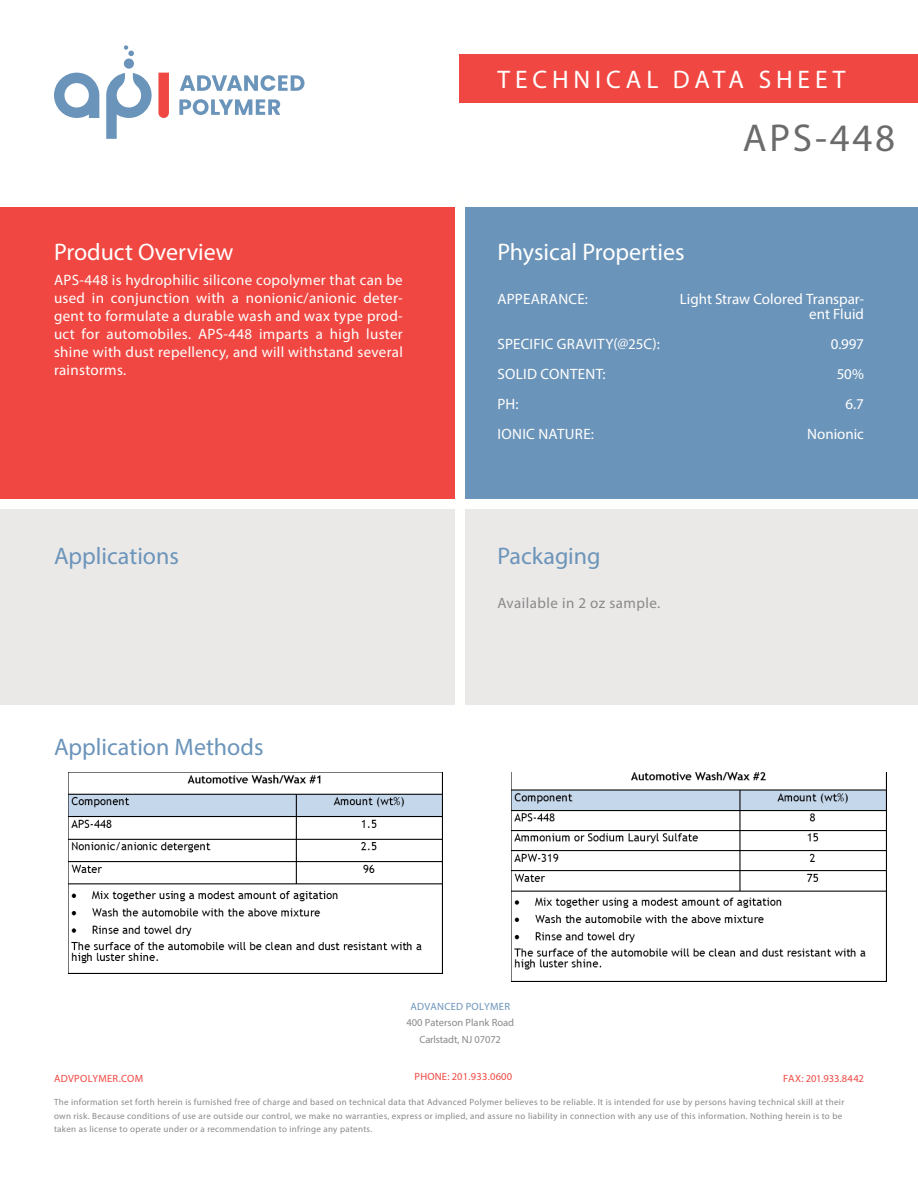
<style>
.page{position:relative;width:918px;height:1188px;background:#fff}
.page>*{position:absolute;margin:0;border:0;box-sizing:border-box;transform-origin:0 0}
.t1{font:39px "Myriad Pro";letter-spacing:.07em;color:#6b6b6b}
.t2{font:25.5px "Myriad Pro";letter-spacing:.19em;color:#fffffe}
.t3{font:24px "Myriad Pro";color:#6b94ba}
.t4{font:24px "Myriad Pro";color:#fffffe}
.t5{font:15px/30px "Myriad Pro";letter-spacing:.015em;color:#fffffe;text-align:right}
.t6{font:15px "Myriad Pro";letter-spacing:.03em;color:#898989}
.t7{font:10.5px/16.6px "Myriad Pro";color:#898989;text-align:center}
.t8{font:10.5px "Myriad Pro";letter-spacing:.02em;color:#f04742}
.t9{font:10.5px "Myriad Pro";letter-spacing:-.005em;color:#f04742}
.t10{font:10.5px "Myriad Pro";letter-spacing:.025em;color:#6b94ba}
.t11{font:9px/13.5px "Myriad Pro";letter-spacing:.035em;color:#898989}
</style>
<div class="page">
<div style="left:0;top:207px;width:459px;height:298px;background:#f04742"></div>
<div style="left:459px;top:207px;width:459px;height:298px;background:#6b94ba"></div>
<div style="left:459px;top:54px;width:459px;height:49px;background:#f04742"></div>
<svg style="left:180px;top:75px;width:124px;height:16px"></svg>
<svg style="left:179px;top:99px;width:101px;height:16px"></svg>
<div style="left:124px;top:59px;width:10px;height:10px;background:#6b94ba;border-radius:50%"></div>
<svg style="left:124px;top:45px;width:10px;height:11px"></svg>
<svg style="left:54px;top:73px;width:45px;height:45px"></svg>
<svg style="left:158px;top:73px;width:11px;height:45px"></svg>
<svg style="left:106px;top:73px;width:46px;height:66px"></svg>
<img style="left:512px;top:772px;width:374px;height:210px">
<div style="left:0;top:505px;width:918px;height:200px;background:#ebe9e8"></div>
<div style="left:455px;top:194px;width:9px;height:511px;background:#fffffe"></div>
<div style="left:0;top:499px;width:918px;height:10px;background:#fffffe"></div>
<img style="left:68px;top:772px;width:374px;height:201px">
<h2 class="t2" style="left:498px;top:64px;width:349px">TECHNICAL DATA SHEET</h2>
<h1 class="t1" style="left:743px;top:114px;width:154px">APS-448</h1>
<h3 class="t4" style="left:54px;top:237px;width:181px">Product Overview</h3>
<h3 class="t4" style="left:497px;top:237px;width:189px">Physical Properties</h3>
<h3 class="t5" style="left:497px;top:284px;width:92px">APPEARANCE:</h3>
<h3 class="t5" style="left:497px;top:329px;width:164px;text-align:left">SPECIFIC GRAVITY(@25C):<br>SOLID CONTENT:<br>PH:<br>IONIC NATURE:</h3>
<p class="t5" style="left:54px;top:271px;width:350px;line-height:18px;text-align:justify">APS-448 is hydrophilic silicone copolymer that can be used in conjunction with a nonionic/anionic deter&shy;gent to formulate a durable wash and wax type prod&shy;uct for automobiles. APS-448 imparts a high luster shine with dust repellency, and will withstand several rainstorms.</p>
<h3 class="t5" style="left:680px;top:292px;width:186px;line-height:15px">Light Straw Colored Transpar&shy;ent Fluid</h3>
<h3 class="t5" style="left:807px;top:329px;width:58px">0.997<br>50%<br>6.7<br>Nonionic</h3>
<h3 class="t3" style="left:54px;top:541px;width:126px">Applications</h3>
<h3 class="t3" style="left:497px;top:541px;width:105px">Packaging</h3>
<h3 class="t6" style="left:497px;top:594px;width:164px">Available in 2 oz sample.</h3>
<h3 class="t3" style="left:54px;top:732px;width:211px">Application Methods</h3>
<p class="t10" style="left:410px;top:1000px;width:101px">ADVANCED POLYMER</p>
<p class="t7" style="left:406px;top:1014px;width:109px">400 Paterson Plank Road<br>Carlstadt, NJ 07072</p>
<p class="t8" style="left:415px;top:1070px;width:99px">PHONE: 201.933.0600</p>
<p class="t8" style="left:54px;top:1072px;width:91px">ADVPOLYMER.COM</p>
<p class="t9" style="left:783px;top:1072px;width:82px">FAX: 201.933.8442</p>
<p class="t11" style="left:54px;top:1096px;width:792px">The information set forth herein is furnished free of charge and based on technical data that Advanced Polymer believes to be reliable. It is intended for use by persons having technical skill at their own risk. Because conditions of use are outside our control, we make no warranties, express or implied, and assure no liability in connection with any use of this information. Nothing herein is to be taken as license to operate under or a recommendation to infringe any patents.</p>
</div>
